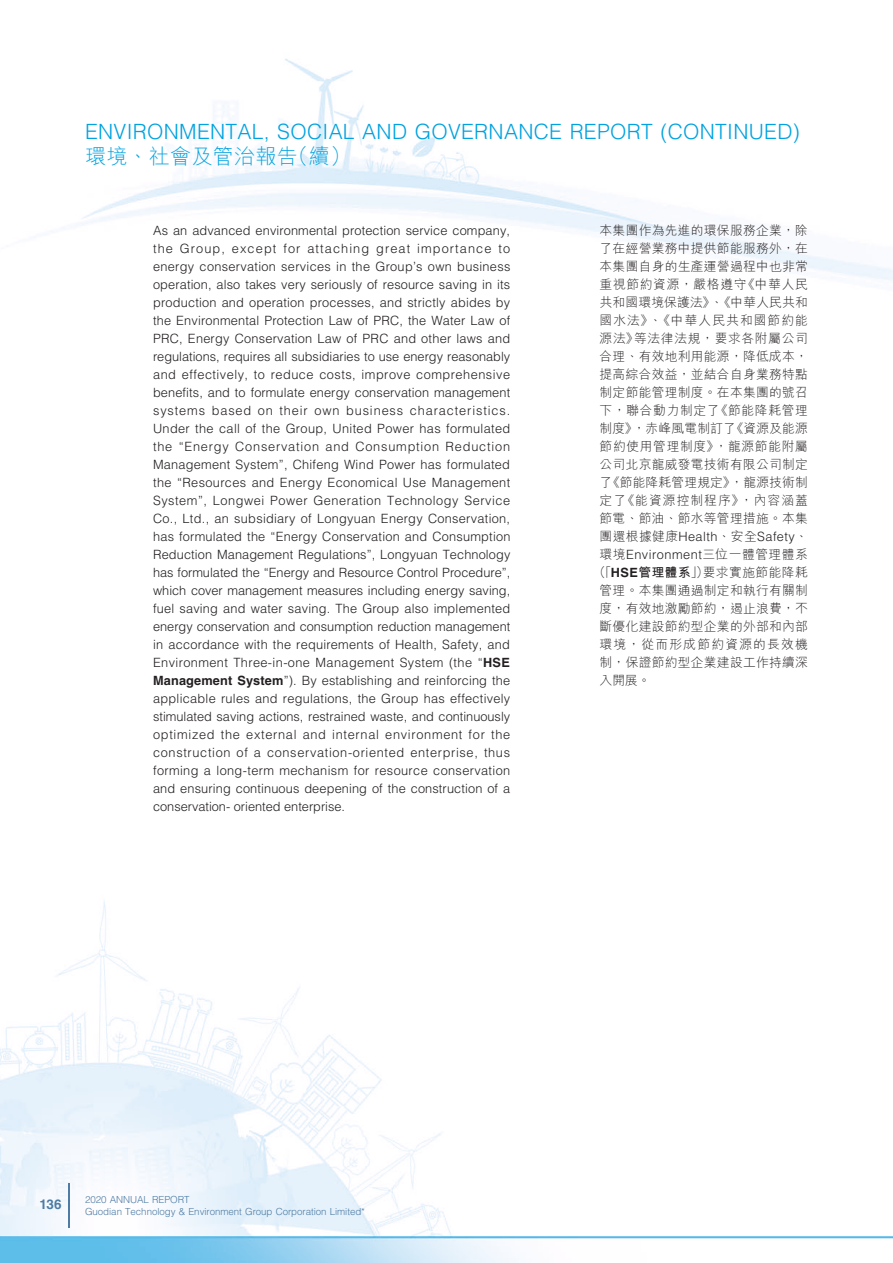
<style>
.page{position:relative;width:893px;height:1263px;background:#fff}
.page>*{position:absolute;margin:0;border:0;box-sizing:border-box;transform-origin:0 0}
.t1{font:300 21px "Helvetica LT Std";letter-spacing:.015em;color:#00a2df}
.t2{font:300 21px "M Hei HK";letter-spacing:.015em;color:#00a2df}
.t3{font:700 13.5px "Helvetica LT Std";color:#4d7ca4}
.t4{font:300 12.75px/18px "Helvetica LT Std";letter-spacing:.01em;color:#231f20;text-align:justify}
.t5{font:300 12.75px/18px "M Hei HK";letter-spacing:.025em;color:#231f20;text-align:justify}
.t6{font:300 12.75px/18px "Helvetica LT Std";letter-spacing:.035em;color:#231f20}
.t7{font:300 9.75px/12px "Helvetica LT Std";letter-spacing:-.005em;color:#4d7ca4}
.s1{font-weight:700}
.s2{font-family:"M Hei HK"}
.s3{font-family:"Helvetica LT Std";font-weight:700}
</style>
<div class="page">
<img style="left:0;top:59px;width:893px;height:1204px">
<hr style="left:68px;top:1183px;width:1px;height:44px;background:#4d7ca4">
<h1 class="t1" style="left:85px;top:118px;width:716px">ENVIRONMENTAL, SOCIAL AND GOVERNANCE REPORT (CONTINUED)</h1>
<h1 class="t2" style="left:85px;top:145px;width:268px">環境、社會及管治報告（續）</h1>
<p class="t4" style="left:153px;top:221px;width:359px">As an advanced environmental protection service company, the Group, except for attaching great importance to energy conservation services in the Group’s own business operation, also takes very seriously of resource saving in its production and operation processes, and strictly abides by the Environmental Protection Law of PRC, the Water Law of PRC, Energy Conservation Law of PRC and other laws and regulations, requires all subsidiaries to use energy reasonably and effectively, to reduce costs, improve comprehensive benefits, and to formulate energy conservation management systems based on their own business characteristics.<br>Under the call of the Group, United Power has formulated the “Energy Conservation and Consumption Reduction Management System”, Chifeng Wind Power has formulated the “Resources and Energy Economical Use Management System”, Longwei Power Generation Technology Service Co., Ltd., an subsidiary of Longyuan Energy Conservation, has formulated the “Energy Conservation and Consumption Reduction Management Regulations”, Longyuan Technology has formulated the “Energy and Resource Control Procedure”, which cover management measures including energy saving, fuel saving and water saving. The Group also implemented energy conservation and consumption reduction management in accordance with the requirements of Health, Safety, and Environment Three-in-one Management System (the “<span class="s1">HSE Management System</span>”). By establishing and reinforcing the applicable rules and regulations, the Group has effectively stimulated saving actions, restrained waste, and continuously optimized the external and internal environment for the construction of a conservation-oriented enterprise, thus forming a long-term mechanism for resource conservation and ensuring continuous deepening of the construction of a conservation- oriented enterprise.</p>
<p class="t5" style="left:600px;top:221px;width:210px">本集團作為先進的環保服務企業，除了在經營業務中提供節能服務外，在本集團自身的生產運營過程中也非常重視節約資源，嚴格遵守《中華人民共和國環境保護法》、《中華人民共和國水法》、《中華人民共和國節約能源法》等法律法規，要求各附屬公司合理、有效地利用能源，降低成本，提高綜合效益，並結合自身業務特點制定節能管理制度。在本集團的號召下，聯合動力制定了《節能降耗管理制度》，赤峰風電制訂了《資源及能源節約使用管理制度》，龍源節能附屬公司北京龍威發電技術有限公司制定了《節能降耗管理規定》，龍源技術制定了《能資源控制程序》，內容涵蓋節電、節油、節水等管理措施。本集</p>
<p class="t6" style="left:600px;top:527px;width:210px"><span class="s2">團還根據健康</span>Health<span class="s2">、安全</span>Safety<span class="s2">、環境</span>Environment<span class="s2">三位一體管理體系</span></p>
<p class="t5" style="left:600px;top:563px;width:210px;text-indent:-6px">（「<span class="s3">HSE</span><span class="s1">管理體系</span>」）要求實施節能降耗管理。本集團通過制定和執行有關制度，有效地激勵節約，遏止浪費，不斷優化建設節約型企業的外部和內部環境，從而形成節約資源的長效機制，保證節約型企業建設工作持續深入開展。</p>
<p class="t3" style="left:39px;top:1196px;width:24px">136</p>
<p class="t7" style="left:85px;top:1193px;width:281px">2020 ANNUAL REPORT<br>Guodian Technology &amp; Environment Group Corporation Limited*</p>
</div>
